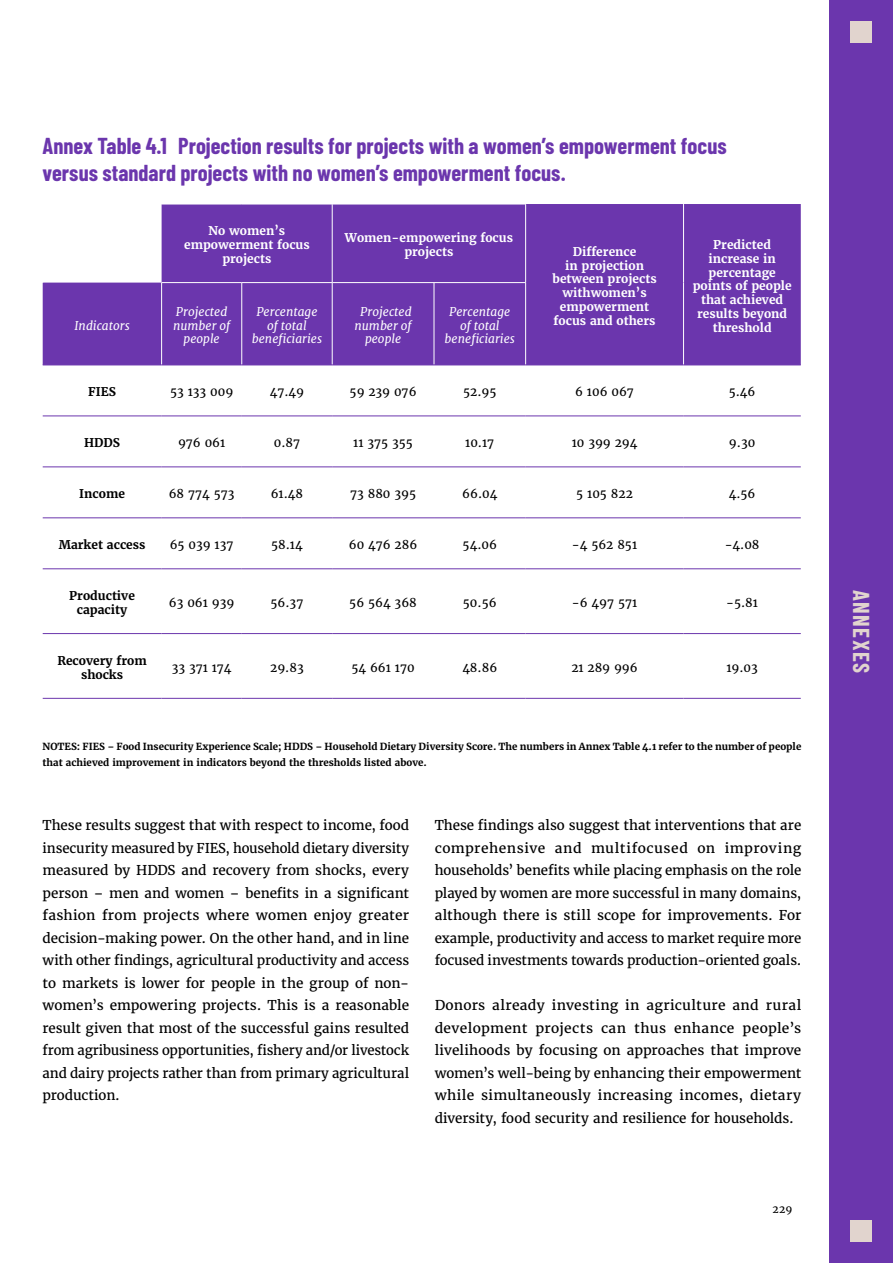
<style>
.page{position:relative;width:893px;height:1263px;background:#fff}
.page>*{position:absolute;margin:0;border:0;box-sizing:border-box;transform-origin:0 0}
.t1{font:700 22.5px/27px "Barlow Condensed";color:#6b36ad}
.t2{font:700 22.5px "Barlow Condensed";letter-spacing:.07em;color:#e1d4ce}
.t3{font:13.5px/22.5px "Merriweather";letter-spacing:-.005em;color:#000;text-align:justify}
.t4{font:12px "Merriweather";color:#000}
.t5{font:700 12px/13.8px "Merriweather";color:#fff;text-align:center}
.t6{font:italic 12px/13.8px "Merriweather";color:#fff;text-align:center}
.t7{font:700 12px/13.8px "Merriweather";color:#000;text-align:center}
.t8{font:10.5px "Merriweather";color:#000}
.t9{font:700 9.75px/15.8px "Merriweather";color:#000}
</style>
<div class="page">
<svg style="left:43px;top:204px;width:758px;height:161px;background:#7645b3"></svg>
<hr style="left:683px;top:204px;width:1px;height:79px;background:#fff">
<hr style="left:683px;top:283px;width:1px;height:82px;background:#fff">
<hr style="left:161px;top:283px;width:1px;height:82px;background:#fff">
<hr style="left:241px;top:283px;width:1px;height:82px;background:#fff">
<hr style="left:332px;top:283px;width:1px;height:82px;background:#fff">
<hr style="left:434px;top:283px;width:1px;height:82px;background:#fff">
<hr style="left:525px;top:283px;width:1px;height:82px;background:#fff">
<hr style="left:43px;top:204px;width:119px;height:1px;background:#fff">
<hr style="left:162px;top:204px;width:80px;height:1px;background:#fff">
<hr style="left:242px;top:204px;width:90px;height:1px;background:#fff">
<hr style="left:332px;top:204px;width:102px;height:1px;background:#fff">
<hr style="left:332px;top:204px;width:1px;height:78px;background:#fff">
<hr style="left:434px;top:204px;width:92px;height:1px;background:#fff">
<hr style="left:525px;top:204px;width:1px;height:78px;background:#fff">
<hr style="left:161px;top:282px;width:81px;height:1px;background:#fff">
<hr style="left:242px;top:282px;width:90px;height:1px;background:#fff">
<hr style="left:332px;top:282px;width:102px;height:1px;background:#fff">
<hr style="left:434px;top:282px;width:92px;height:1px;background:#fff">
<hr style="left:43px;top:365px;width:119px;height:1px;background:#6b36ad">
<hr style="left:43px;top:416px;width:119px;height:1px;background:#6b36ad">
<hr style="left:43px;top:467px;width:119px;height:1px;background:#6b36ad">
<hr style="left:43px;top:518px;width:119px;height:1px;background:#6b36ad">
<hr style="left:43px;top:568px;width:119px;height:1px;background:#6b36ad">
<hr style="left:43px;top:633px;width:119px;height:1px;background:#6b36ad">
<hr style="left:43px;top:698px;width:119px;height:1px;background:#6b36ad">
<hr style="left:162px;top:365px;width:80px;height:1px;background:#6b36ad">
<hr style="left:242px;top:365px;width:90px;height:1px;background:#6b36ad">
<hr style="left:332px;top:365px;width:102px;height:1px;background:#6b36ad">
<hr style="left:162px;top:416px;width:80px;height:1px;background:#6b36ad">
<hr style="left:242px;top:416px;width:90px;height:1px;background:#6b36ad">
<hr style="left:332px;top:416px;width:102px;height:1px;background:#6b36ad">
<hr style="left:162px;top:467px;width:80px;height:1px;background:#6b36ad">
<hr style="left:242px;top:467px;width:90px;height:1px;background:#6b36ad">
<hr style="left:332px;top:467px;width:102px;height:1px;background:#6b36ad">
<hr style="left:162px;top:518px;width:80px;height:1px;background:#6b36ad">
<hr style="left:242px;top:518px;width:90px;height:1px;background:#6b36ad">
<hr style="left:332px;top:518px;width:102px;height:1px;background:#6b36ad">
<hr style="left:162px;top:568px;width:80px;height:1px;background:#6b36ad">
<hr style="left:242px;top:568px;width:90px;height:1px;background:#6b36ad">
<hr style="left:332px;top:568px;width:102px;height:1px;background:#6b36ad">
<hr style="left:162px;top:633px;width:80px;height:1px;background:#6b36ad">
<hr style="left:242px;top:633px;width:90px;height:1px;background:#6b36ad">
<hr style="left:332px;top:633px;width:102px;height:1px;background:#6b36ad">
<hr style="left:162px;top:698px;width:80px;height:1px;background:#6b36ad">
<hr style="left:242px;top:698px;width:90px;height:1px;background:#6b36ad">
<hr style="left:332px;top:698px;width:102px;height:1px;background:#6b36ad">
<hr style="left:434px;top:365px;width:92px;height:1px;background:#6b36ad">
<hr style="left:434px;top:416px;width:92px;height:1px;background:#6b36ad">
<hr style="left:434px;top:467px;width:92px;height:1px;background:#6b36ad">
<hr style="left:434px;top:518px;width:92px;height:1px;background:#6b36ad">
<hr style="left:434px;top:568px;width:92px;height:1px;background:#6b36ad">
<hr style="left:434px;top:633px;width:92px;height:1px;background:#6b36ad">
<hr style="left:434px;top:698px;width:92px;height:1px;background:#6b36ad">
<hr style="left:526px;top:365px;width:157px;height:1px;background:#6b36ad">
<hr style="left:683px;top:365px;width:118px;height:1px;background:#6b36ad">
<hr style="left:526px;top:416px;width:157px;height:1px;background:#6b36ad">
<hr style="left:683px;top:416px;width:118px;height:1px;background:#6b36ad">
<hr style="left:526px;top:467px;width:157px;height:1px;background:#6b36ad">
<hr style="left:683px;top:467px;width:118px;height:1px;background:#6b36ad">
<hr style="left:526px;top:518px;width:157px;height:1px;background:#6b36ad">
<hr style="left:683px;top:518px;width:118px;height:1px;background:#6b36ad">
<hr style="left:526px;top:568px;width:157px;height:1px;background:#6b36ad">
<hr style="left:683px;top:568px;width:118px;height:1px;background:#6b36ad">
<hr style="left:526px;top:633px;width:157px;height:1px;background:#6b36ad">
<hr style="left:683px;top:633px;width:118px;height:1px;background:#6b36ad">
<hr style="left:526px;top:698px;width:157px;height:1px;background:#6b36ad">
<hr style="left:683px;top:698px;width:118px;height:1px;background:#6b36ad">
<div style="left:829px;top:0;width:64px;height:1263px;background:#6b36ad"></div>
<svg style="left:850px;top:1220px;width:22px;height:22px"></svg>
<svg style="left:850px;top:21px;width:22px;height:22px"></svg>
<h1 class="t1" style="left:43px;top:131px;width:686px">Annex Table 4.1 Projection results for projects with a women’s empowerment focus versus standard projects with no women’s empowerment focus.</h1>
<p class="t5" style="left:184px;top:224px;width:127px">No women’s empowerment focus projects</p>
<p class="t5" style="left:345px;top:231px;width:170px">Women-empowering focus projects</p>
<p class="t5" style="left:552px;top:245px;width:106px">Difference<br>in projection between projects withwomen’s empowerment focus and others</p>
<p class="t5" style="left:693px;top:238px;width:100px">Predicted increase in percentage points of people that achieved results beyond</p>
<p class="t6" style="left:173px;top:305px;width:59px">Projected number of people</p>
<p class="t6" style="left:252px;top:305px;width:72px">Percentage of total beneficiaries</p>
<p class="t6" style="left:354px;top:305px;width:59px">Projected number of people</p>
<p class="t6" style="left:445px;top:305px;width:72px">Percentage of total beneficiaries</p>
<p class="t6" style="left:75px;top:318px;width:57px">Indicators</p>
<p class="t5" style="left:713px;top:320px;width:60px">threshold</p>
<p class="t7" style="left:88px;top:385px;width:29px">FIES</p>
<p class="t4" style="left:170px;top:384px;width:65px">53 133 009</p>
<p class="t4" style="left:270px;top:384px;width:36px">47.49</p>
<p class="t4" style="left:350px;top:384px;width:68px">59 239 076</p>
<p class="t4" style="left:463px;top:384px;width:35px">52.95</p>
<p class="t4" style="left:575px;top:384px;width:60px">6 106 067</p>
<p class="t4" style="left:729px;top:384px;width:28px">5.46</p>
<p class="t7" style="left:84px;top:436px;width:38px">HDDS</p>
<p class="t4" style="left:178px;top:435px;width:49px">976 061</p>
<p class="t4" style="left:274px;top:435px;width:28px">0.87</p>
<p class="t4" style="left:353px;top:435px;width:61px">11 375 355</p>
<p class="t4" style="left:465px;top:435px;width:31px">10.17</p>
<p class="t4" style="left:572px;top:435px;width:67px">10 399 294</p>
<p class="t4" style="left:729px;top:435px;width:28px">9.30</p>
<p class="t7" style="left:79px;top:487px;width:47px">Income</p>
<p class="t4" style="left:169px;top:486px;width:67px">68 774 573</p>
<p class="t4" style="left:271px;top:486px;width:34px">61.48</p>
<p class="t4" style="left:350px;top:486px;width:67px">73 880 395</p>
<p class="t4" style="left:462px;top:486px;width:37px">66.04</p>
<p class="t4" style="left:576px;top:486px;width:58px">5 105 822</p>
<p class="t4" style="left:729px;top:486px;width:28px">4.56</p>
<p class="t7" style="left:59px;top:538px;width:88px">Market access</p>
<p class="t4" style="left:170px;top:537px;width:65px">65 039 137</p>
<p class="t4" style="left:271px;top:537px;width:33px">58.14</p>
<p class="t4" style="left:349px;top:537px;width:70px">60 476 286</p>
<p class="t4" style="left:463px;top:537px;width:36px">54.06</p>
<p class="t4" style="left:572px;top:537px;width:67px">-4 562 851</p>
<p class="t4" style="left:725px;top:537px;width:36px">-4.08</p>
<p class="t7" style="left:69px;top:589px;width:67px">Productive capacity</p>
<p class="t4" style="left:169px;top:595px;width:67px">63 061 939</p>
<p class="t4" style="left:271px;top:595px;width:34px">56.37</p>
<p class="t4" style="left:349px;top:595px;width:69px">56 564 368</p>
<p class="t4" style="left:463px;top:595px;width:35px">50.56</p>
<p class="t4" style="left:572px;top:595px;width:67px">-6 497 571</p>
<p class="t4" style="left:726px;top:595px;width:33px">-5.81</p>
<p class="t7" style="left:57px;top:654px;width:91px">Recovery from shocks</p>
<p class="t4" style="left:172px;top:660px;width:61px">33 371 174</p>
<p class="t4" style="left:270px;top:660px;width:35px">29.83</p>
<p class="t4" style="left:351px;top:660px;width:65px">54 661 170</p>
<p class="t4" style="left:462px;top:660px;width:36px">48.86</p>
<p class="t4" style="left:571px;top:660px;width:68px">21 289 996</p>
<p class="t4" style="left:726px;top:660px;width:33px">19.03</p>
<p class="t9" style="left:43px;top:739px;width:760px">NOTES: FIES – Food Insecurity Experience Scale; HDDS – Household Dietary Diversity Score. The numbers in Annex Table 4.1 refer to the number of people that achieved improvement in indicators beyond the thresholds listed above.</p>
<p class="t3" style="left:43px;top:814px;width:368px">These results suggest that with respect to income, food insecurity measured by FIES, household dietary diversity measured by HDDS and recovery from shocks, every person – men and women – benefits in a significant fashion from projects where women enjoy greater decision-making power. On the other hand, and in line with other findings, agricultural productivity and access to markets is lower for people in the group of non&shy;women’s empowering projects. This is a reasonable result given that most of the successful gains resulted from agribusiness opportunities, fishery and/or livestock and dairy projects rather than from primary agricultural production.</p>
<p class="t3" style="left:435px;top:814px;width:368px">These findings also suggest that interventions that are comprehensive and multifocused on improving households’ benefits while placing emphasis on the role played by women are more successful in many domains, although there is still scope for improvements. For example, productivity and access to market require more focused investments towards production-oriented goals.</p>
<p class="t3" style="left:435px;top:994px;width:368px">Donors already investing in agriculture and rural development projects can thus enhance people’s livelihoods by focusing on approaches that improve women’s well-being by enhancing their empowerment while simultaneously increasing incomes, dietary diversity, food security and resilience for households.</p>
<p class="t8" style="left:772px;top:1202px;width:22px">229</p>
<h1 class="t2" style="left:877px;top:590px;width:85px;rotate:90deg">ANNEXES</h1>
</div>
